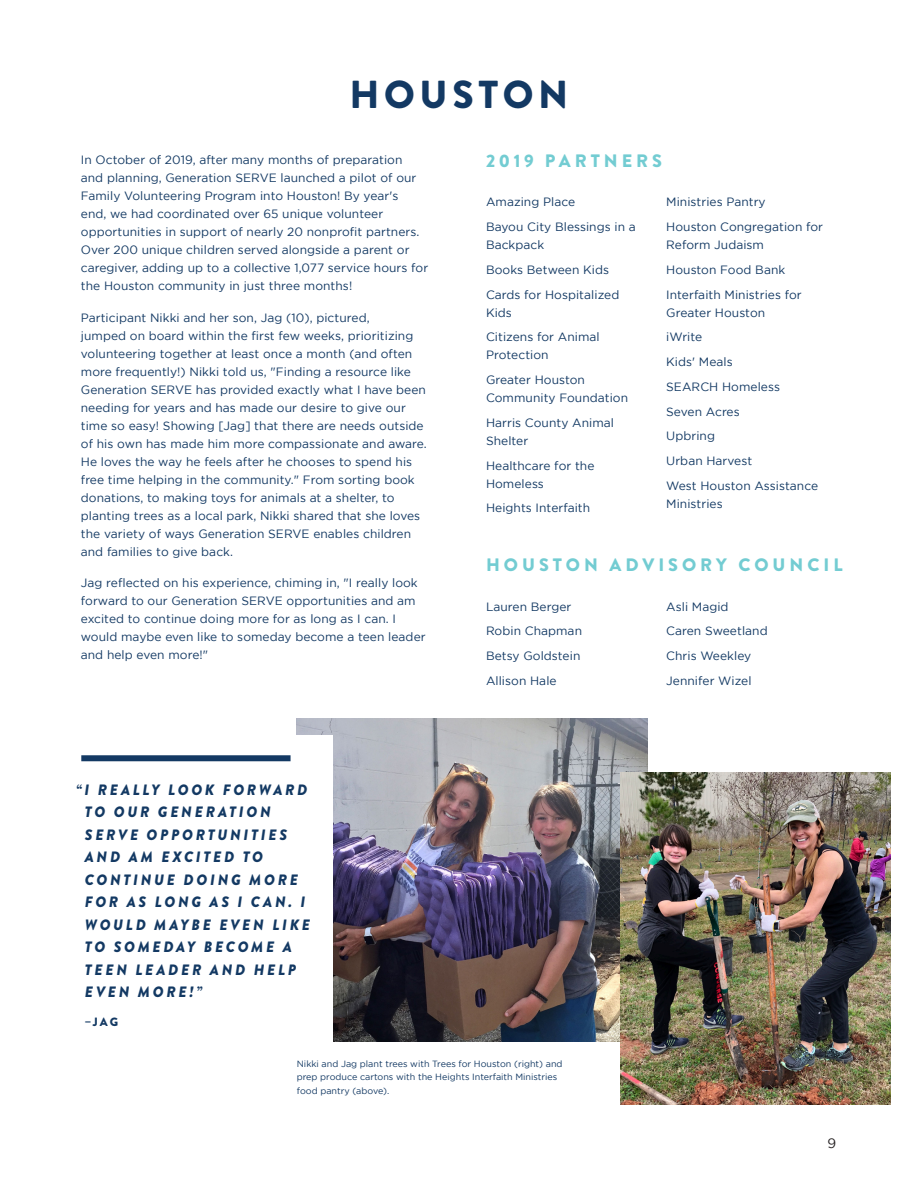
<style>
.page{position:relative;width:918px;height:1188px;background:#fff}
.page>*{position:absolute;margin:0;border:0;box-sizing:border-box;transform-origin:0 0}
.t1{font:900 39px "Brandon Grotesque";letter-spacing:.12em;color:#133963}
.t2{font:900 18px "Brandon Grotesque";letter-spacing:.22em;color:#73ccd2}
.t3{font:italic 900 15px/22.5px "Brandon Grotesque";letter-spacing:.18em;color:#133963}
.t4{font:13.5px "Gotham";color:#231f20}
.t5{font:12px/18px "Gotham";letter-spacing:.005em;color:#133963}
.t6{font:900 12px "Brandon Grotesque";color:#133963}
.t7{font:9px/13.5px "Gotham";color:#133963}
</style>
<div class="page">
<img style="left:297px;top:718px;width:351px;height:324px">
<img style="left:621px;top:772px;width:270px;height:332px">
<div style="left:52px;top:735px;width:281px;height:314px;background:#fff"></div>
<div style="left:81px;top:755px;width:210px;height:6px;background:#133963"></div>
<p class="t1" style="left:349px;top:67px;width:221px">HOUSTON</p>
<p class="t5" style="left:81px;top:151px;width:349px">In October of 2019, after many months of preparation<br>and planning, Generation SERVE launched a pilot of our Family Volunteering Program into Houston! By year's<br>end, we had coordinated over 65 unique volunteer opportunities in support of nearly 20 nonprofit partners.<br>Over 200 unique children served alongside a parent or caregiver, adding up to a collective 1,077 service hours for the Houston community in just three months!</p>
<p class="t5" style="left:81px;top:308px;width:348px">Participant Nikki and her son, Jag (10), pictured,<br>jumped on board within the first few weeks, prioritizing volunteering together at least once a month (and often more frequently!) Nikki told us, "Finding a resource like Generation SERVE has provided exactly what I have been needing for years and has made our desire to give our time so easy! Showing [Jag] that there are needs outside of his own has made him more compassionate and aware.<br>He loves the way he feels after he chooses to spend his free time helping in the community." From sorting book donations, to making toys for animals at a shelter, to planting trees as a local park, Nikki shared that she loves the variety of ways Generation SERVE enables children and families to give back.</p>
<p class="t5" style="left:81px;top:574px;width:346px">Jag reflected on his experience, chiming in, "I really look forward to our Generation SERVE opportunities and am excited to continue doing more for as long as I can. I would maybe even like to someday become a teen leader and help even more!"</p>
<p class="t2" style="left:486px;top:148px;width:178px">2019 PARTNERS</p>
<p class="t5" style="left:486px;top:193px;width:91px">Amazing Place</p>
<p class="t5" style="left:486px;top:218px;width:151px">Bayou City Blessings in a<br>Backpack</p>
<p class="t5" style="left:486px;top:261px;width:125px">Books Between Kids</p>
<p class="t5" style="left:486px;top:285px;width:135px">Cards for Hospitalized<br>Kids</p>
<p class="t5" style="left:486px;top:328px;width:115px">Citizens for Animal<br>Protection</p>
<p class="t5" style="left:486px;top:371px;width:144px">Greater Houston<br>Community Foundation</p>
<p class="t5" style="left:486px;top:414px;width:130px">Harris County Animal<br>Shelter</p>
<p class="t5" style="left:486px;top:456px;width:110px">Healthcare for the<br>Homeless</p>
<p class="t5" style="left:486px;top:499px;width:106px">Heights Interfaith</p>
<p class="t5" style="left:666px;top:193px;width:101px">Ministries Pantry</p>
<p class="t5" style="left:666px;top:218px;width:158px">Houston Congregation for<br>Reform Judaism</p>
<p class="t5" style="left:666px;top:261px;width:121px">Houston Food Bank</p>
<p class="t5" style="left:666px;top:285px;width:137px">Interfaith Ministries for<br>Greater Houston</p>
<p class="t5" style="left:666px;top:328px;width:38px">iWrite</p>
<p class="t5" style="left:666px;top:353px;width:68px">Kids' Meals</p>
<p class="t5" style="left:666px;top:378px;width:115px">SEARCH Homeless</p>
<p class="t5" style="left:666px;top:402px;width:75px">Seven Acres</p>
<p class="t5" style="left:666px;top:427px;width:50px">Upbring</p>
<p class="t5" style="left:666px;top:452px;width:88px">Urban Harvest</p>
<p class="t5" style="left:666px;top:477px;width:154px">West Houston Assistance<br>Ministries</p>
<p class="t2" style="left:486px;top:552px;width:358px">HOUSTON ADVISORY COUNCIL</p>
<p class="t5" style="left:486px;top:597px;width:87px">Lauren Berger</p>
<p class="t5" style="left:486px;top:622px;width:98px">Robin Chapman</p>
<p class="t5" style="left:486px;top:647px;width:96px">Betsy Goldstein</p>
<p class="t5" style="left:486px;top:671px;width:72px">Allison Hale</p>
<p class="t5" style="left:666px;top:597px;width:64px">Asli Magid</p>
<p class="t5" style="left:666px;top:622px;width:103px">Caren Sweetland</p>
<p class="t5" style="left:666px;top:647px;width:87px">Chris Weekley</p>
<p class="t5" style="left:666px;top:671px;width:87px">Jennifer Wizel</p>
<p class="t3" style="left:85px;top:778px;width:227px;text-indent:-9px">“I REALLY LOOK FORWARD<br>TO OUR GENERATION<br>SERVE OPPORTUNITIES<br>AND AM EXCITED TO<br>CONTINUE DOING MORE<br>FOR AS LONG AS I CAN. I<br>WOULD MAYBE EVEN LIKE<br>TO SOMEDAY BECOME A<br>TEEN LEADER AND HELP<br>EVEN MORE!”</p>
<p class="t6" style="left:85px;top:1014px;width:35px">–JAG</p>
<p class="t7" style="left:297px;top:1057px;width:267px">Nikki and Jag plant trees with Trees for Houston (right) and prep produce cartons with the Heights Interfaith Ministries food pantry (above).</p>
<p class="t4" style="left:827px;top:1136px;width:10px">9</p>
</div>
